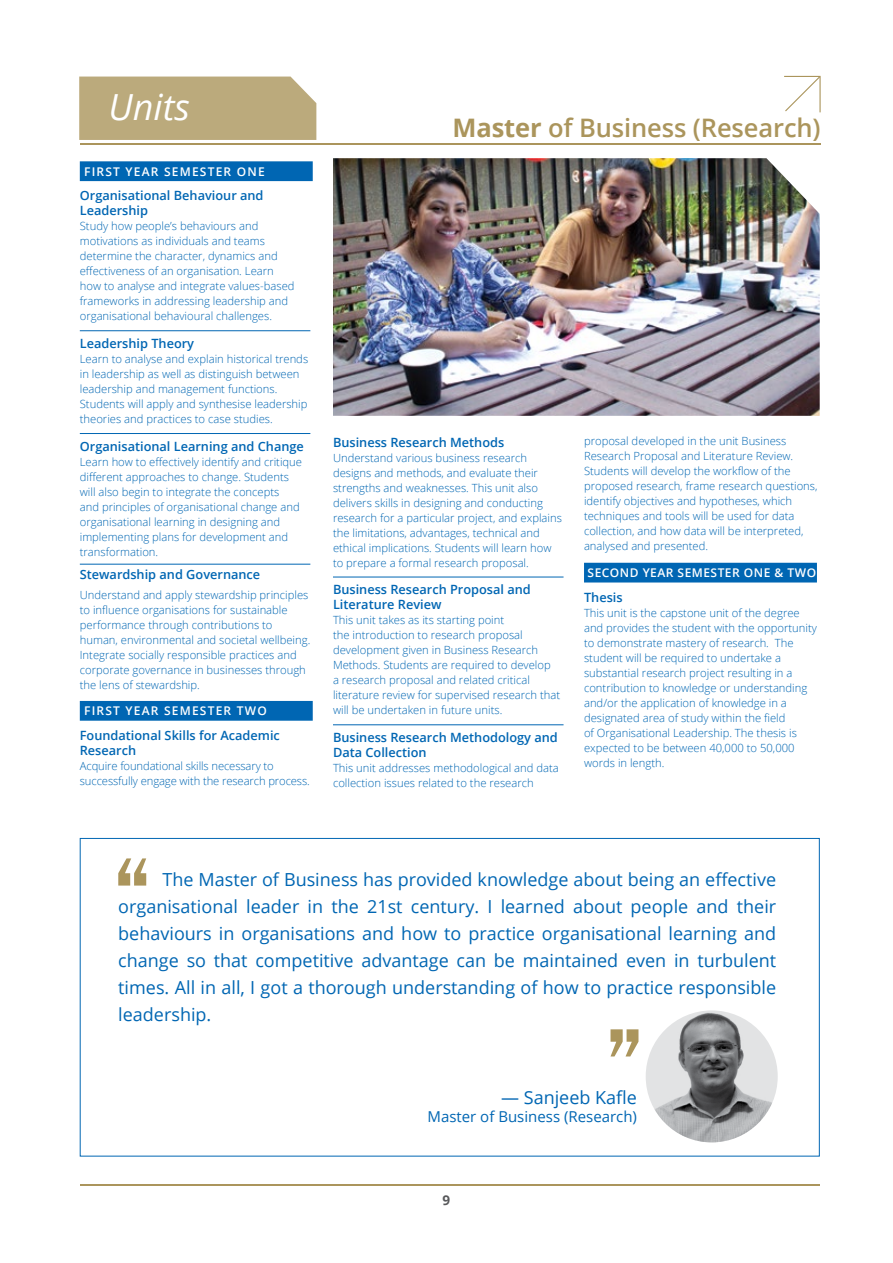
<style>
.page{position:relative;width:893px;height:1263px;background:#fff}
.page>*{position:absolute;margin:0;border:0;box-sizing:border-box;transform-origin:0 0}
.t1{font:italic 36px "Open Sans";color:#fff}
.t2{font:600 25.5px "Open Sans";letter-spacing:-.005em;color:#ab955c}
.t3{font:18px/27px "Open Sans";color:#0066b3;text-align:justify}
.t4{font:15px "Open Sans";color:#0066b3}
.t5{font:700 13.5px "Open Sans";color:#58595b}
.t6{font:600 12.75px/15px "Open Sans";color:#0066b3}
.t7{font:600 12px "Open Sans";letter-spacing:.1em;color:#fff}
.t8{font:600 12px "Open Sans";letter-spacing:.04em;color:#fff}
.t9{font:300 11.25px/15px "Open Sans";color:#0066b3}
.s1{font-weight:700}
</style>
<div class="page">
<div style="left:79px;top:77px;width:237px;height:63px;background:#bbaa7c"></div>
<hr style="left:80px;top:143px;width:741px;height:1px;background:#ab955c">
<svg style="left:784px;top:75px;width:37px;height:38px"></svg>
<hr style="left:80px;top:1184px;width:740px;height:1px;background:#ab955c">
<hr style="left:333px;top:577px;width:231px;height:1px;background:#0066b3">
<hr style="left:333px;top:724px;width:231px;height:1px;background:#0066b3">
<div style="left:584px;top:563px;width:233px;height:19px;background:#0066b3"></div>
<img style="left:333px;top:158px;width:487px;height:258px">
<img style="left:646px;top:1010px;width:132px;height:132px;border-radius:66px">
<svg style="left:118px;top:858px;width:28px;height:27px"></svg>
<svg style="left:610px;top:1029px;width:28px;height:27px"></svg>
<hr style="left:80px;top:330px;width:230px;height:1px;background:#0066b3">
<hr style="left:80px;top:433px;width:230px;height:1px;background:#0066b3">
<hr style="left:80px;top:564px;width:230px;height:1px;background:#0066b3">
<div style="left:80px;top:161px;width:233px;height:20px;background:#0066b3"></div>
<div style="left:80px;top:701px;width:233px;height:20px;background:#0066b3"></div>
<h1 class="t1" style="left:109px;top:82px;width:83px">Units</h1>
<p class="t7" style="left:84px;top:163px;width:182px">FIRST YEAR SEMESTER ONE</p>
<p class="t6" style="left:80px;top:188px;width:185px">Organisational Behaviour and<br>Leadership</p>
<p class="t9" style="left:80px;top:218px;width:216px">Study how people’s behaviours and motivations as individuals and teams determine the character, dynamics and effectiveness of an organisation. Learn how to analyse and integrate values-based frameworks in addressing leadership and organisational behavioural challenges.</p>
<p class="t6" style="left:80px;top:336px;width:116px">Leadership Theory</p>
<p class="t9" style="left:80px;top:351px;width:230px">Learn to analyse and explain historical trends in leadership as well as distinguish between leadership and management functions.<br>Students will apply and synthesise leadership theories and practices to case studies.</p>
<p class="t6" style="left:80px;top:438px;width:226px">Organisational Learning and Change</p>
<p class="t9" style="left:80px;top:454px;width:224px">Learn how to effectively identify and critique different approaches to change. Students will also begin to integrate the concepts<br>and principles of organisational change and organisational learning in designing and implementing plans for development and transformation.</p>
<p class="t6" style="left:80px;top:567px;width:182px">Stewardship and Governance</p>
<p class="t9" style="left:80px;top:587px;width:232px">Understand and apply stewardship principles to influence organisations for sustainable performance through contributions to human, environmental and societal wellbeing.<br>Integrate socially responsible practices and corporate governance in businesses through the lens of stewardship.</p>
<p class="t7" style="left:84px;top:703px;width:184px">FIRST YEAR SEMESTER TWO</p>
<p class="t6" style="left:80px;top:727px;width:202px">Foundational Skills for Academic<br>Research</p>
<p class="t9" style="left:80px;top:758px;width:232px">Acquire foundational skills necessary to successfully engage with the research process.</p>
<h2 class="t2" style="left:452px;top:110px;width:370px"><span class="s1">Master</span> of Business (Research)</h2>
<p class="t6" style="left:333px;top:434px;width:173px">Business Research Methods</p>
<p class="t9" style="left:333px;top:450px;width:230px">Understand various business research designs and methods, and evaluate their strengths and weaknesses. This unit also delivers skills in designing and conducting research for a particular project, and explains the limitations, advantages, technical and ethical implications. Students will learn how to prepare a formal research proposal.</p>
<p class="t6" style="left:333px;top:582px;width:199px">Business Research Proposal and<br>Literature Review</p>
<p class="t9" style="left:333px;top:612px;width:229px">This unit takes as its starting point<br>the introduction to research proposal development given in Business Research Methods. Students are required to develop<br>a research proposal and related critical literature review for supervised research that will be undertaken in future units.</p>
<p class="t6" style="left:333px;top:730px;width:226px">Business Research Methodology and<br>Data Collection</p>
<p class="t9" style="left:333px;top:760px;width:227px">This unit addresses methodological and data collection issues related to the research</p>
<p class="t9" style="left:584px;top:434px;width:235px">proposal developed in the unit Business Research Proposal and Literature Review.<br>Students will develop the workflow of the proposed research, frame research questions, identify objectives and hypotheses, which techniques and tools will be used for data collection, and how data will be interpreted, analysed and presented.</p>
<p class="t8" style="left:588px;top:565px;width:230px">SECOND YEAR SEMESTER ONE &amp; TWO</p>
<p class="t6" style="left:584px;top:589px;width:40px">Thesis</p>
<p class="t9" style="left:584px;top:605px;width:234px">This unit is the capstone unit of the degree and provides the student with the opportunity to demonstrate mastery of research. The student will be required to undertake a substantial research project resulting in a contribution to knowledge or understanding and/or the application of knowledge in a designated area of study within the field<br>of Organisational Leadership. The thesis is expected to be between 40,000 to 50,000 words in length.</p>
<p class="t3" style="left:118px;top:865px;width:659px;text-indent:44px">The Master of Business has provided knowledge about being an effective organisational leader in the 21st century. I learned about people and their behaviours in organisations and how to practice organisational learning and change so that competitive advantage can be maintained even in turbulent times. All in all, I got a thorough understanding of how to practice responsible leadership.</p>
<h3 class="t3" style="left:501px;top:1083px;width:137px">― Sanjeeb Kafle</h3>
<h3 class="t4" style="left:427px;top:1106px;width:211px">Master of Business (Research)</h3>
<p class="t5" style="left:443px;top:1191px;width:9px">9</p>
</div>
